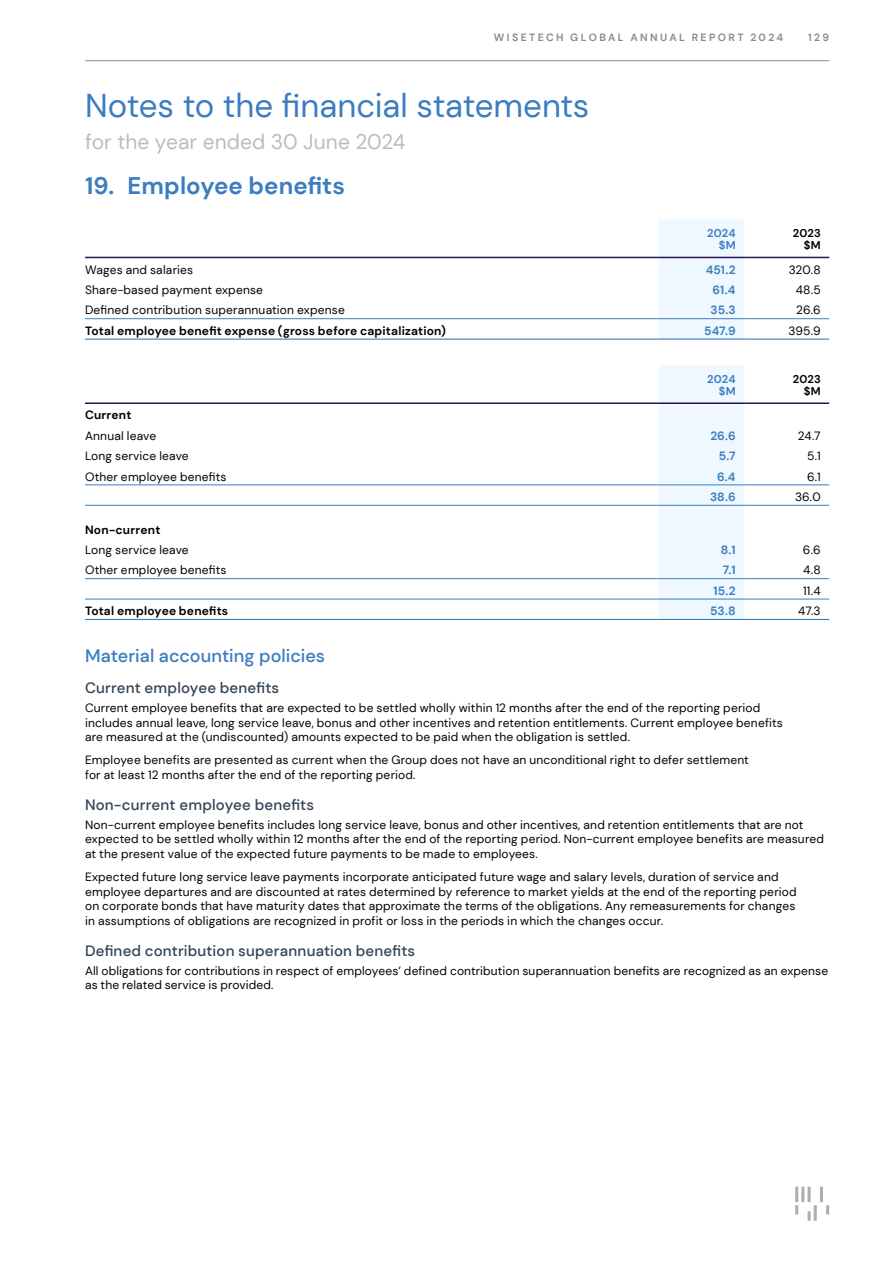
<style>
.page{position:relative;width:893px;height:1263px;background:#fff}
.page>*{position:absolute;margin:0;border:0;box-sizing:border-box;transform-origin:0 0}
.t1{font:33px "DM Sans";letter-spacing:-.005em;color:#3c7dc1}
.t2{font:700 24px "DM Sans";letter-spacing:.005em;color:#3c7dc1}
.t3{font:21px "DM Sans";color:#bbbcbd}
.t4{font:500 18px "DM Sans";color:#3c7dc1}
.t5{font:500 15px "DM Sans";letter-spacing:.01em;color:#354658}
.t6{font:12px/14.7px "DM Sans";letter-spacing:.015em;color:#000}
.t7{font:700 12px "DM Sans";letter-spacing:.015em;color:#000}
.t8{font:700 12px "DM Sans";letter-spacing:.01em;color:#3c7dc1}
.t9{font:700 11.25px/12px "DM Sans";letter-spacing:.01em;color:#3c7dc1;text-align:right}
.t10{font:700 11.25px/12px "DM Sans";letter-spacing:.01em;color:#000;text-align:right}
.t11{font:700 10.5px "DM Sans";letter-spacing:.22em;color:#8c8b90}
</style>
<div class="page">
<div style="left:659px;top:220px;width:85px;height:119px;background:#eef8fe"></div>
<hr style="left:85px;top:257px;width:574px;height:1px;background:#2c1359">
<hr style="left:659px;top:257px;width:85px;height:1px;background:#2c1359">
<hr style="left:744px;top:257px;width:85px;height:1px;background:#2c1359">
<hr style="left:85px;top:318px;width:574px;height:1px;background:#3c7dc1">
<hr style="left:659px;top:318px;width:85px;height:1px;background:#3c7dc1">
<hr style="left:744px;top:318px;width:85px;height:1px;background:#3c7dc1">
<hr style="left:85px;top:339px;width:574px;height:1px;background:#3c7dc1">
<hr style="left:659px;top:339px;width:85px;height:1px;background:#3c7dc1">
<hr style="left:744px;top:339px;width:85px;height:1px;background:#3c7dc1">
<div style="left:659px;top:365px;width:85px;height:254px;background:#eef8fe"></div>
<hr style="left:659px;top:402px;width:85px;height:2px;background:#2c1359">
<hr style="left:744px;top:402px;width:85px;height:2px;background:#2c1359">
<hr style="left:85px;top:402px;width:574px;height:2px;background:#2c1359">
<hr style="left:85px;top:485px;width:574px;height:1px;background:#3c7dc1">
<hr style="left:659px;top:485px;width:85px;height:1px;background:#3c7dc1">
<hr style="left:744px;top:485px;width:85px;height:1px;background:#3c7dc1">
<hr style="left:85px;top:505px;width:574px;height:1px;background:#3c7dc1">
<hr style="left:659px;top:505px;width:85px;height:1px;background:#3c7dc1">
<hr style="left:744px;top:505px;width:85px;height:1px;background:#3c7dc1">
<hr style="left:85px;top:578px;width:574px;height:1px;background:#3c7dc1">
<hr style="left:659px;top:578px;width:85px;height:1px;background:#3c7dc1">
<hr style="left:744px;top:578px;width:85px;height:1px;background:#3c7dc1">
<hr style="left:85px;top:599px;width:574px;height:1px;background:#3c7dc1">
<hr style="left:659px;top:599px;width:85px;height:1px;background:#3c7dc1">
<hr style="left:744px;top:599px;width:85px;height:1px;background:#3c7dc1">
<hr style="left:85px;top:619px;width:574px;height:1px;background:#3c7dc1">
<hr style="left:659px;top:619px;width:85px;height:1px;background:#3c7dc1">
<hr style="left:744px;top:619px;width:85px;height:1px;background:#3c7dc1">
<svg style="left:795px;top:1205px;width:3px;height:9px"></svg>
<svg style="left:807px;top:1211px;width:4px;height:10px"></svg>
<svg style="left:826px;top:1205px;width:3px;height:9px"></svg>
<hr style="left:795px;top:1187px;width:3px;height:15px;background:#8c8b90">
<hr style="left:801px;top:1187px;width:3px;height:15px;background:#8c8b90">
<svg style="left:807px;top:1187px;width:4px;height:15px"></svg>
<hr style="left:814px;top:1205px;width:3px;height:16px;background:#8c8b90">
<hr style="left:820px;top:1187px;width:3px;height:15px;background:#8c8b90">
<hr style="left:85px;top:60px;width:744px;height:1px;background:#8c8b90">
<p class="t11" style="left:494px;top:31px;width:291px">WISETECH GLOBAL ANNUAL REPORT 2024</p>
<p class="t11" style="left:808px;top:31px;width:22px">129</p>
<h1 class="t1" style="left:85px;top:85px;width:506px">Notes to the financial statements</h1>
<h3 class="t3" style="left:85px;top:129px;width:322px">for the year ended 30 June 2024</h3>
<h2 class="t2" style="left:85px;top:170px;width:261px">19. Employee benefits</h2>
<p class="t9" style="left:707px;top:227px;width:30px">2024 $M</p>
<p class="t10" style="left:793px;top:227px;width:29px">2023 $M</p>
<p class="t6" style="left:85px;top:262px;width:110px">Wages and salaries</p>
<p class="t8" style="left:706px;top:262px;width:31px">451.2</p>
<p class="t6" style="left:789px;top:262px;width:33px">320.8</p>
<p class="t6" style="left:85px;top:282px;width:179px">Share-based payment expense</p>
<p class="t8" style="left:712px;top:282px;width:25px">61.4</p>
<p class="t6" style="left:796px;top:282px;width:26px">48.5</p>
<p class="t6" style="left:85px;top:303px;width:261px">Defined contribution superannuation expense</p>
<p class="t8" style="left:710px;top:303px;width:27px">35.3</p>
<p class="t6" style="left:796px;top:303px;width:26px">26.6</p>
<p class="t7" style="left:85px;top:323px;width:362px">Total employee benefit expense (gross before capitalization)</p>
<p class="t8" style="left:704px;top:323px;width:33px">547.9</p>
<p class="t6" style="left:788px;top:323px;width:34px">395.9</p>
<p class="t9" style="left:707px;top:373px;width:30px">2024 $M</p>
<p class="t10" style="left:793px;top:373px;width:29px">2023 $M</p>
<p class="t7" style="left:85px;top:408px;width:48px">Current</p>
<p class="t6" style="left:85px;top:428px;width:73px">Annual leave</p>
<p class="t8" style="left:710px;top:428px;width:27px">26.6</p>
<p class="t6" style="left:798px;top:428px;width:24px">24.7</p>
<p class="t6" style="left:85px;top:449px;width:105px">Long service leave</p>
<p class="t8" style="left:719px;top:448px;width:18px">5.7</p>
<p class="t6" style="left:807px;top:449px;width:15px">5.1</p>
<p class="t6" style="left:85px;top:469px;width:143px">Other employee benefits</p>
<p class="t8" style="left:717px;top:469px;width:20px">6.4</p>
<p class="t6" style="left:807px;top:469px;width:15px">6.1</p>
<p class="t8" style="left:710px;top:489px;width:27px">38.6</p>
<p class="t6" style="left:795px;top:489px;width:27px">36.0</p>
<p class="t7" style="left:85px;top:522px;width:77px">Non-current</p>
<p class="t6" style="left:85px;top:542px;width:105px">Long service leave</p>
<p class="t8" style="left:721px;top:542px;width:16px">8.1</p>
<p class="t6" style="left:803px;top:542px;width:19px">6.6</p>
<p class="t6" style="left:85px;top:563px;width:143px">Other employee benefits</p>
<p class="t8" style="left:723px;top:563px;width:14px">7.1</p>
<p class="t6" style="left:803px;top:563px;width:19px">4.8</p>
<p class="t8" style="left:713px;top:583px;width:24px">15.2</p>
<p class="t6" style="left:803px;top:583px;width:19px">11.4</p>
<p class="t7" style="left:85px;top:603px;width:145px">Total employee benefits</p>
<p class="t8" style="left:710px;top:603px;width:27px">53.8</p>
<p class="t6" style="left:798px;top:604px;width:24px">47.3</p>
<h3 class="t4" style="left:85px;top:645px;width:242px">Material accounting policies</h3>
<p class="t5" style="left:85px;top:678px;width:196px">Current employee benefits</p>
<p class="t6" style="left:85px;top:700px;width:699px">Current employee benefits that are expected to be settled wholly within 12 months after the end of the reporting period includes annual leave, long service leave, bonus and other incentives and retention entitlements. Current employee benefits are measured at the (undiscounted) amounts expected to be paid when the obligation is settled.</p>
<p class="t6" style="left:85px;top:753px;width:665px">Employee benefits are presented as current when the Group does not have an unconditional right to defer settlement for at least 12 months after the end of the reporting period.</p>
<p class="t5" style="left:85px;top:795px;width:230px">Non-current employee benefits</p>
<p class="t6" style="left:85px;top:817px;width:740px">Non-current employee benefits includes long service leave, bonus and other incentives, and retention entitlements that are not expected to be settled wholly within 12 months after the end of the reporting period. Non-current employee benefits are measured at the present value of the expected future payments to be made to employees.</p>
<p class="t6" style="left:85px;top:869px;width:713px">Expected future long service leave payments incorporate anticipated future wage and salary levels, duration of service and employee departures and are discounted at rates determined by reference to market yields at the end of the reporting period on corporate bonds that have maturity dates that approximate the terms of the obligations. Any remeasurements for changes in assumptions of obligations are recognized in profit or loss in the periods in which the changes occur.</p>
<p class="t5" style="left:85px;top:941px;width:332px">Defined contribution superannuation benefits</p>
<p class="t6" style="left:85px;top:963px;width:745px">All obligations for contributions in respect of employees’ defined contribution superannuation benefits are recognized as an expense as the related service is provided.</p>
</div>
